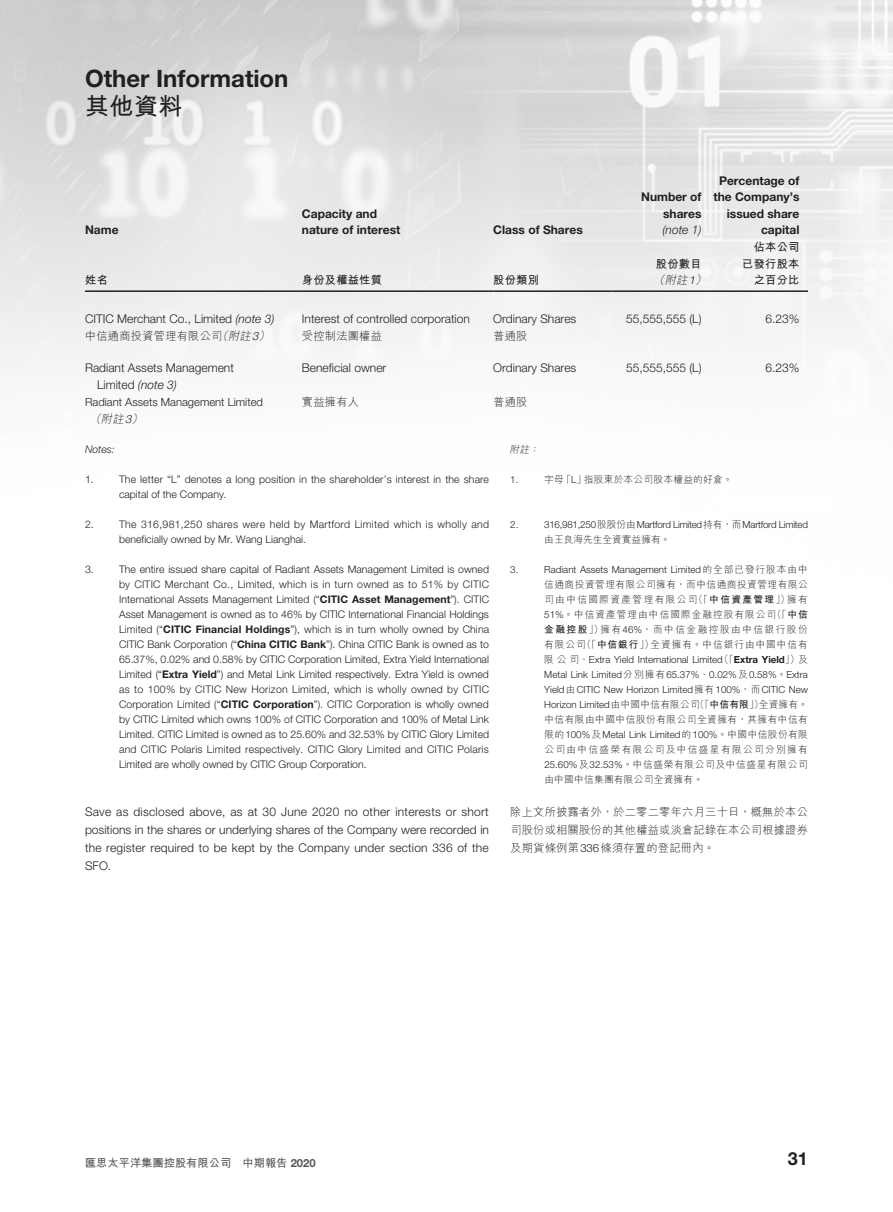
<style>
.page{position:relative;width:893px;height:1212px;background:#fff}
.page>*{position:absolute;margin:0;border:0;box-sizing:border-box;transform-origin:0 0}
.t1{font:700 24px "Helvetica Neue LT Std";color:#231f20}
.t2{font:700 24px "M Hei HK";color:#231f20}
.t3{font:700 18px "Helvetica Neue LT Std";color:#231f20}
.t4{font:300 12px/18px "Helvetica Neue LT Std";color:#231f20}
.t5{font:700 12px/16.5px "Helvetica Neue LT Std";color:#231f20;text-align:right}
.t6{font:italic 300 12px "Helvetica Neue LT Std";color:#231f20}
.t7{font:300 11.25px/18px "M Hei HK";letter-spacing:.02em;color:#231f20;text-align:justify}
.t8{font:700 11.25px/16.5px "M Hei HK";letter-spacing:.02em;color:#231f20}
.t9{font:300 11.25px "Helvetica Neue LT Std";color:#231f20}
.t10{font:700 11.25px "M Hei HK";color:#57585a}
.t11{font:italic 300 11.25px "M Hei HK";color:#231f20}
.t12{font:300 10.5px/15px "Helvetica Neue LT Std";letter-spacing:.01em;color:#231f20}
.t13{font:italic 300 10.5px "Helvetica Neue LT Std";color:#231f20}
.t14{font:300 9.75px/15px "M Hei HK";letter-spacing:.045em;color:#231f20;text-align:justify}
.t15{font:300 9.75px/15px "Helvetica Neue LT Std";color:#231f20;text-align:justify}
.t16{font:300 9.75px "Helvetica Neue LT Std";letter-spacing:-.025em;color:#231f20}
.t17{font:300 9.75px "M Hei HK";letter-spacing:.02em;color:#231f20}
.t18{font:300 9.75px "M Hei HK";letter-spacing:-.005em;color:#231f20}
.t19{font:italic 300 9.75px "M Hei HK";color:#231f20}
.s1{font-weight:300;font-style:italic}
.s2{font-family:"Helvetica Neue LT Std";font-weight:300;font-style:italic}
.s3{font-style:italic}
.s4{font-family:"Helvetica Neue LT Std";font-style:italic}
.s5{font-family:"Helvetica Neue LT Std"}
.s6{font-weight:700}
.s7{font-family:"M Hei HK"}
</style>
<div class="page">
<img style="left:0;top:0;width:893px;height:379px">
<hr style="left:85px;top:290px;width:217px;height:2px;background:#231f20">
<hr style="left:302px;top:290px;width:191px;height:2px;background:#231f20">
<hr style="left:493px;top:290px;width:119px;height:2px;background:#231f20">
<hr style="left:612px;top:290px;width:98px;height:2px;background:#231f20">
<hr style="left:710px;top:290px;width:98px;height:2px;background:#231f20">
<h1 class="t1" style="left:85px;top:63px;width:205px">Other Information</h1>
<h1 class="t2" style="left:85px;top:89px;width:99px">其他資料</h1>
<p class="t5" style="left:85px;top:221px;width:35px">Name</p>
<p class="t5" style="left:302px;top:205px;width:100px;text-align:left">Capacity and nature of interest</p>
<p class="t5" style="left:493px;top:221px;width:91px">Class of Shares</p>
<p class="t8" style="left:85px;top:271px;width:24px">姓名</p>
<p class="t8" style="left:302px;top:271px;width:82px">身份及權益性質</p>
<p class="t8" style="left:493px;top:271px;width:47px">股份類別</p>
<p class="t5" style="left:641px;top:188px;width:62px">Number of shares</p>
<p class="t6" style="left:662px;top:223px;width:41px">(note 1)</p>
<p class="t8" style="left:653px;top:254px;width:57px">股份數目<span class="s1">（附註</span><span class="s2">1</span><span class="s1">）</span></p>
<p class="t5" style="left:713px;top:172px;width:88px">Percentage of the Company’s issued share capital</p>
<p class="t8" style="left:742px;top:238px;width:59px;text-align:right">佔本公司已發行股本之百分比</p>
<p class="t4" style="left:85px;top:309px;width:191px">CITIC Merchant Co., Limited <span class="s3">(note 3)</span></p>
<p class="t4" style="left:302px;top:309px;width:170px">Interest of controlled corporation</p>
<p class="t4" style="left:493px;top:309px;width:85px">Ordinary Shares</p>
<p class="t4" style="left:626px;top:309px;width:77px">55,555,555 (L)</p>
<p class="t4" style="left:765px;top:309px;width:36px">6.23%</p>
<p class="t7" style="left:85px;top:327px;width:189px">中信通商投資管理有限公司<span class="s3">（附註</span><span class="s4">3</span><span class="s3">）</span></p>
<p class="t7" style="left:302px;top:327px;width:82px">受控制法團權益</p>
<p class="t7" style="left:493px;top:327px;width:36px">普通股</p>
<p class="t4" style="left:97px;top:360px;width:138px;line-height:16.5px;text-indent:-12px">Radiant Assets Management<br>Limited <span class="s3">(note 3)</span></p>
<p class="t4" style="left:302px;top:359px;width:86px">Beneficial owner</p>
<p class="t4" style="left:493px;top:359px;width:85px">Ordinary Shares</p>
<p class="t4" style="left:626px;top:359px;width:77px">55,555,555 (L)</p>
<p class="t4" style="left:765px;top:359px;width:36px">6.23%</p>
<p class="t9" style="left:85px;top:395px;width:179px">Radiant Assets Management Limited</p>
<p class="t11" style="left:90px;top:413px;width:57px">（附註<span class="s5">3</span>）</p>
<p class="t7" style="left:302px;top:393px;width:59px">實益擁有人</p>
<p class="t7" style="left:493px;top:393px;width:36px">普通股</p>
<p class="t13" style="left:85px;top:443px;width:31px">Notes:</p>
<p class="t12" style="left:85px;top:471px;width:10px">1.</p>
<p class="t12" style="left:119px;top:471px;width:371px">The letter “L” denotes a long position in the shareholder’s interest in the share capital of the Company.</p>
<p class="t12" style="left:85px;top:516px;width:10px">2.</p>
<p class="t12" style="left:119px;top:516px;width:371px">The 316,981,250 shares were held by Martford Limited which is wholly and beneficially owned by Mr. Wang Lianghai.</p>
<p class="t12" style="left:85px;top:561px;width:10px">3.</p>
<p class="t12" style="left:119px;top:561px;width:372px;text-align:justify">The entire issued share capital of Radiant Assets Management Limited is owned by CITIC Merchant Co., Limited, which is in turn owned as to 51% by CITIC International Assets Management Limited (“<span class="s6">CITIC Asset Management</span>”). CITIC Asset Management is owned as to 46% by CITIC International Financial Holdings Limited (“<span class="s6">CITIC Financial Holdings</span>”), which is in turn wholly owned by China CITIC Bank Corporation (“<span class="s6">China CITIC Bank</span>”). China CITIC Bank is owned as to 65.37%, 0.02% and 0.58% by CITIC Corporation Limited, Extra Yield International Limited (“<span class="s6">Extra Yield</span>”) and Metal Link Limited respectively. Extra Yield is owned as to 100% by CITIC New Horizon Limited, which is wholly owned by CITIC Corporation Limited (“<span class="s6">CITIC Corporation</span>”). CITIC Corporation is wholly owned by CITIC Limited which owns 100% of CITIC Corporation and 100% of Metal Link Limited. CITIC Limited is owned as to 25.60% and 32.53% by CITIC Glory Limited and CITIC Polaris Limited respectively. CITIC Glory Limited and CITIC Polaris Limited are wholly owned by CITIC Group Corporation.</p>
<p class="t4" style="left:85px;top:802px;width:405px;text-align:justify">Save as disclosed above, as at 30 June 2020 no other interests or short positions in the shares or underlying shares of the Company were recorded in the register required to be kept by the Company under section 336 of the SFO.</p>
<p class="t19" style="left:509px;top:444px;width:33px">附註：</p>
<p class="t15" style="left:510px;top:472px;width:10px">1.</p>
<p class="t17" style="left:544px;top:474px;width:190px">字母「<span class="s5">L</span>」指股東於本公司股本權益的好倉。</p>
<p class="t15" style="left:510px;top:517px;width:10px">2.</p>
<p class="t16" style="left:544px;top:519px;width:265px">316,981,250<span class="s7">股股份由</span>Martford Limited<span class="s7">持有，而</span>Martford Limited</p>
<p class="t18" style="left:544px;top:534px;width:127px">由王良海先生全資實益擁有。</p>
<p class="t15" style="left:510px;top:562px;width:10px">3.</p>
<p class="t15" style="left:544px;top:562px;width:265px">Radiant Assets Management Limited<span class="s7">的全部已發行股本由中</span></p>
<p class="t14" style="left:544px;top:577px;width:265px">信通商投資管理有限公司擁有，而中信通商投資管理有限公司由中信國際資產管理有限公司（「<span class="s6">中信資產管理</span>」）擁有<span class="s5">51%</span>。中信資產管理由中信國際金融控股有限公司（「<span class="s6">中信金融控股</span>」）擁有<span class="s5">46%</span>，而中信金融控股由中信銀行股份有限公司（「<span class="s6">中信銀行</span>」）全資擁有。中信銀行由中國中信有</p>
<p class="t15" style="left:544px;top:652px;width:265px"><span class="s7">限公司、</span>Extra Yield International Limited<span class="s7">（「</span><span class="s6">Extra Yield</span><span class="s7">」）及</span>Metal Link Limited<span class="s7">分別擁有</span>65.37%<span class="s7">、</span>0.02%<span class="s7">及</span>0.58%<span class="s7">。</span>Extra Yield<span class="s7">由</span>CITIC New Horizon Limited<span class="s7">擁有</span>100%<span class="s7">，而</span>CITIC New</p>
<p class="t14" style="left:544px;top:697px;width:265px"><span class="s5">Horizon Limited</span>由中國中信有限公司（「<span class="s6">中信有限</span>」）全資擁有。中信有限由中國中信股份有限公司全資擁有，其擁有中信有</p>
<p class="t15" style="left:544px;top:727px;width:265px"><span class="s7">限的</span>100%<span class="s7">及</span>Metal Link Limited<span class="s7">的</span>100%<span class="s7">。中國中信股份有限</span></p>
<p class="t14" style="left:544px;top:742px;width:265px">公司由中信盛榮有限公司及中信盛星有限公司分別擁有<span class="s5">25.60%</span>及<span class="s5">32.53%</span>。中信盛榮有限公司及中信盛星有限公司由中國中信集團有限公司全資擁有。</p>
<p class="t7" style="left:510px;top:803px;width:299px">除上文所披露者外，於二零二零年六月三十日，概無於本公司股份或相關股份的其他權益或淡倉記錄在本公司根據證券及期貨條例第<span class="s5">336</span>條須存置的登記冊內。</p>
<p class="t10" style="left:85px;top:1154px;width:232px">匯思太平洋集團控股有限公司 中期報告 <span class="s5">2020</span></p>
<h2 class="t3" style="left:788px;top:1148px;width:22px">31</h2>
</div>
